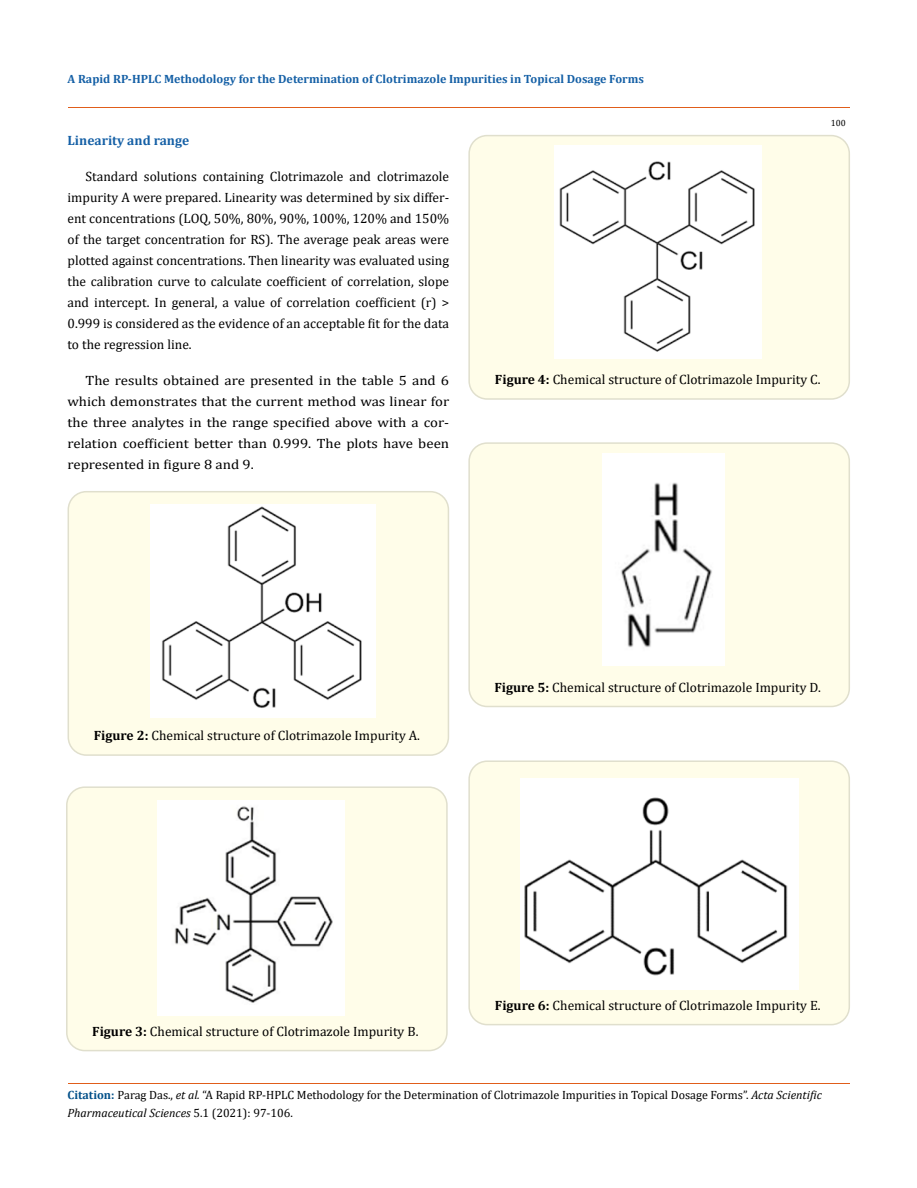
<style>
.page{position:relative;width:917px;height:1188px;background:#fff}
.page>*{position:absolute;margin:0;border:0;box-sizing:border-box;transform-origin:0 0}
.t1{font:13.5px/21px "Cambria";color:#000;text-align:justify}
.t2{font:13.5px/21px "Cambria";color:#000;text-align:justify;scale:1.1 1}
.t3{font:700 13.5px "Cambria";color:#1560a6}
.t4{font:12px/18px "Cambria";color:#000}
.t5{font:700 12px "Cambria";color:#1560a6}
.t6{font:9px "Cambria";color:#000}
.s1{font-weight:700}
.s2{font-weight:700;color:#035089}
.s3{font-style:italic}
</style>
<div class="page">
<div style="left:68px;top:492px;width:380px;height:263px;background:#fffde9;border-radius:18px"></div>
<div style="left:68px;top:491px;width:381px;height:265px;border:2px solid #e0dfcd;border-radius:18px"></div>
<div style="left:67px;top:787px;width:380px;height:264px;background:#fffde9;border-radius:18px"></div>
<div style="left:66px;top:786px;width:381px;height:265px;border:2px solid #e0dfcd;border-radius:18px"></div>
<div style="left:469px;top:136px;width:380px;height:263px;background:#fffde9;border-radius:18px"></div>
<div style="left:468px;top:135px;width:382px;height:265px;border:2px solid #e0dfcd;border-radius:18px"></div>
<div style="left:469px;top:443px;width:380px;height:263px;background:#fffde9;border-radius:18px"></div>
<div style="left:468px;top:442px;width:382px;height:265px;border:2px solid #e0dfcd;border-radius:18px"></div>
<div style="left:469px;top:761px;width:380px;height:264px;background:#fffde9;border-radius:18px"></div>
<div style="left:468px;top:760px;width:382px;height:265px;border:2px solid #e0dfcd;border-radius:18px"></div>
<img style="left:150px;top:504px;width:225px;height:213px">
<img style="left:158px;top:800px;width:187px;height:215px">
<img style="left:555px;top:145px;width:206px;height:214px">
<img style="left:603px;top:453px;width:121px;height:213px">
<img style="left:520px;top:778px;width:278px;height:211px">
<hr style="left:68px;top:108px;width:781px;height:1px;background:#e05d1a">
<hr style="left:68px;top:1083px;width:781px;height:1px;background:#e05d1a">
<p class="t5" style="left:68px;top:70px;width:578px">A Rapid RP-HPLC Methodology for the Determination of Clotrimazole Impurities in Topical Dosage Forms</p>
<p class="t3" style="left:68px;top:131px;width:123px">Linearity and range</p>
<p class="t1" style="left:68px;top:166px;width:383px;text-indent:18px">Standard solutions containing Clotrimazole and clotrimazole impurity A were prepared. Linearity was determined by six differ&shy;ent concentrations (LOQ, 50%, 80%, 90%, 100%, 120% and 150% of the target concentration for RS). The average peak areas were plotted against concentrations. Then linearity was evaluated using the calibration curve to calculate coefficient of correlation, slope and intercept. In general, a value of correlation coefficient (r) &gt; 0.999 is considered as the evidence of an acceptable fit for the data to the regression line.</p>
<p class="t2" style="left:68px;top:370px;width:348px;text-indent:18px">The results obtained are presented in the table 5 and 6 which demonstrates that the current method was linear for the three analytes in the range specified above with a cor&shy;relation coefficient better than 0.999. The plots have been represented in figure 8 and 9.</p>
<p class="t6" style="left:830px;top:118px;width:16px">100</p>
<p class="t1" style="left:495px;top:369px;width:327px"><span class="s1">Figure 4:</span> Chemical structure of Clotrimazole Impurity C.</p>
<p class="t1" style="left:94px;top:725px;width:328px"><span class="s1">Figure 2:</span> Chemical structure of Clotrimazole Impurity A.</p>
<p class="t1" style="left:494px;top:677px;width:328px"><span class="s1">Figure 5:</span> Chemical structure of Clotrimazole Impurity D.</p>
<p class="t1" style="left:92px;top:1021px;width:327px"><span class="s1">Figure 3:</span> Chemical structure of Clotrimazole Impurity B.</p>
<p class="t1" style="left:495px;top:995px;width:327px"><span class="s1">Figure 6:</span> Chemical structure of Clotrimazole Impurity E.</p>
<p class="t4" style="left:68px;top:1086px;width:756px"><span class="s2">Citation:</span> Parag Das., <span class="s3">et al.</span> “A Rapid RP-HPLC Methodology for the Determination of Clotrimazole Impurities in Topical Dosage Forms”. <span class="s3">Acta Scientific<br>Pharmaceutical Sciences</span> 5.1 (2021): 97-106.</p>
</div>
